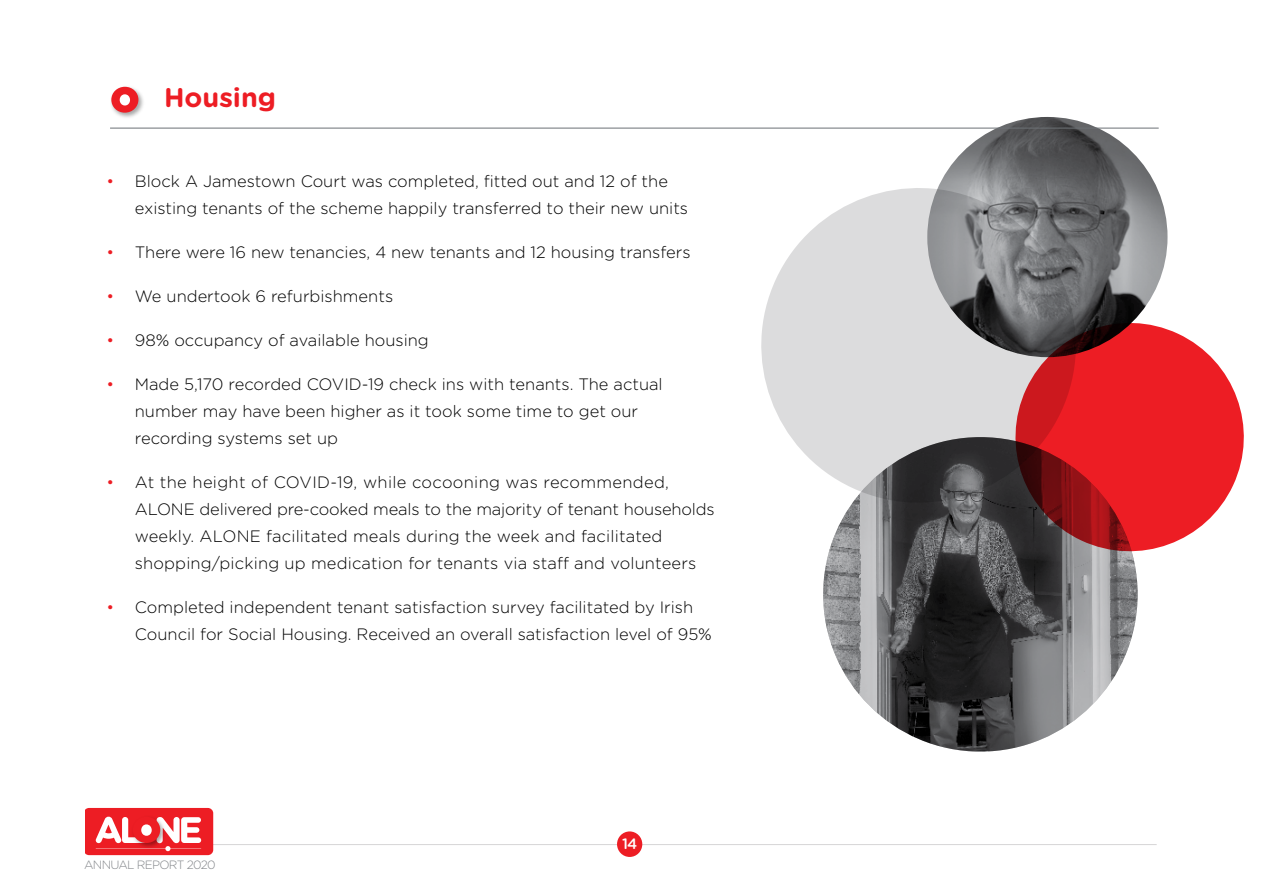
<style>
.page{position:relative;width:1263px;height:893px;background:#fff}
.page>*{position:absolute;margin:0;border:0;box-sizing:border-box;transform-origin:0 0}
.t1{font:700 27px "Gotham Rounded";color:#ed1d24}
.t2{font:300 16.5px/27px "Gotham Rounded";color:#000}
.t3{font:500 15px "Gotham Rounded";color:#fff}
.t4{font:300 12px "Gotham Rounded";letter-spacing:-.06em;color:#83868a}
.s1{color:#ed1d24}
</style>
<div class="page">
<img style="left:927px;top:117px;width:240px;height:240px;border-radius:120px">
<svg style="left:761px;top:166px;width:337px;height:358px;fill:#dcdcdd"></svg>
<img style="left:823px;top:437px;width:314px;height:315px;border-radius:157px">
<svg style="left:999px;top:307px;width:245px;height:260px;background:#c0494d"></svg>
<hr style="left:110px;top:128px;width:1049px;height:1px;background:#6c7175">
<img style="left:116px;top:86px;width:27px;height:32px">
<svg style="left:111px;top:87px;width:27px;height:26px"></svg>
<div style="left:120px;top:94px;width:10px;height:12px;background:#fff;border-radius:5px"></div>
<hr style="left:103px;top:844px;width:1054px;height:1px;background:#d6d5d7">
<div style="left:617px;top:831px;width:25px;height:26px;background:#ed1d24;border-radius:50%"></div>
<svg style="left:86px;top:808px;width:127px;height:47px"></svg>
<h1 class="t1" style="left:164px;top:77px;width:114px">Housing</h1>
<p class="t2" style="left:135px;top:167px;width:555px;text-indent:-28px"><span class="s1">•</span> Block A Jamestown Court was completed, fitted out and 12 of the existing tenants of the scheme happily transferred to their new units</p>
<p class="t2" style="left:106px;top:238px;width:586px"><span class="s1">•</span> There were 16 new tenancies, 4 new tenants and 12 housing transfers</p>
<p class="t2" style="left:106px;top:282px;width:288px"><span class="s1">•</span> We undertook 6 refurbishments</p>
<p class="t2" style="left:106px;top:326px;width:324px"><span class="s1">•</span> 98% occupancy of available housing</p>
<p class="t2" style="left:135px;top:370px;width:529px;text-indent:-28px"><span class="s1">•</span> Made 5,170 recorded COVID-19 check ins with tenants. The actual number may have been higher as it took some time to get our recording systems set up</p>
<p class="t2" style="left:135px;top:468px;width:581px;text-indent:-28px"><span class="s1">•</span> At the height of COVID-19, while cocooning was recommended, ALONE delivered pre-cooked meals to the majority of tenant households weekly. ALONE facilitated meals during the week and facilitated shopping/picking up medication for tenants via staff and volunteers</p>
<p class="t2" style="left:135px;top:593px;width:578px;text-indent:-28px"><span class="s1">•</span> Completed independent tenant satisfaction survey facilitated by Irish<br>Council for Social Housing. Received an overall satisfaction level of 95%</p>
<p class="t4" style="left:84px;top:856px;width:133px">ANNUAL REPORT 2020</p>
<p class="t3" style="left:622px;top:833px;width:17px">14</p>
</div>
